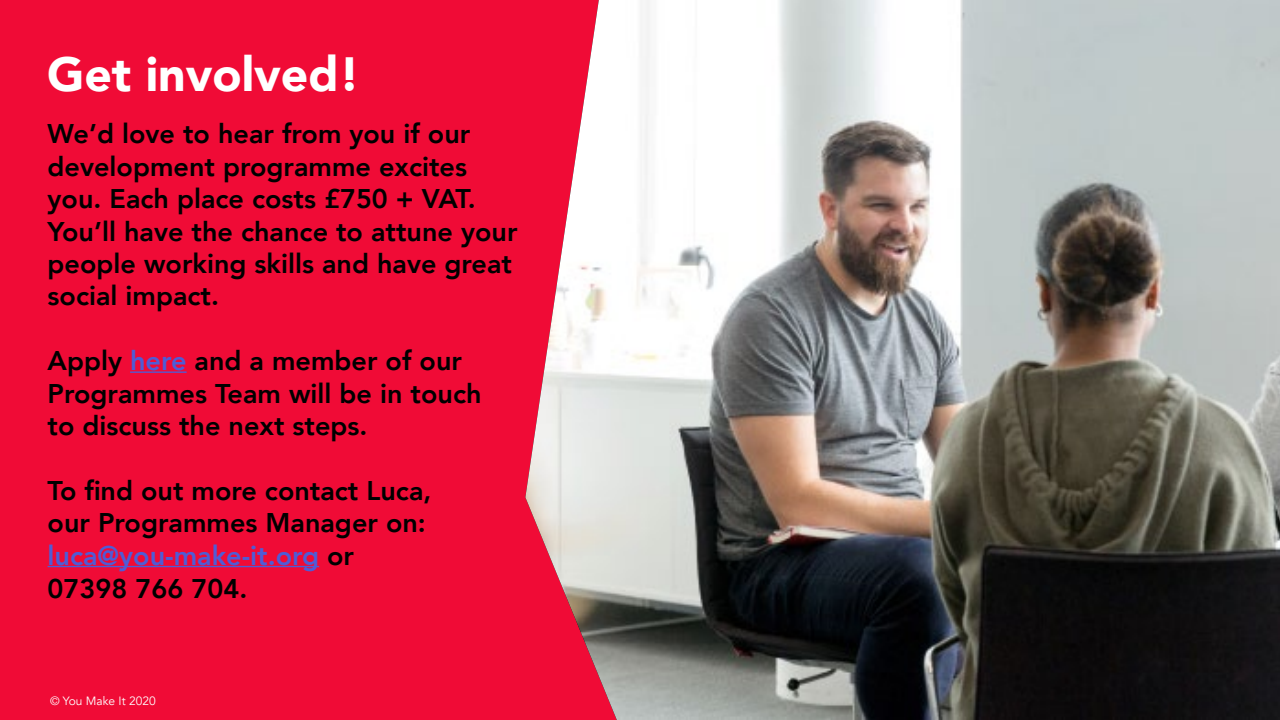
<style>
.page{position:relative;width:1280px;height:720px;background:#fff}
.page>*{position:absolute;margin:0;border:0;box-sizing:border-box;transform-origin:0 0}
.t1{font:900 48px "Avenir";color:#fff}
.t2{font:800 27px/32.4px "Avenir";color:#000}
.t3{font:12px "Avenir";color:#fff}
.s1{color:#4f5cd6}
</style>
<div class="page">
<div style="left:0;top:0;width:1270px;height:720px;background:#f00b36"></div>
<img style="left:525px;top:0;width:755px;height:720px">
<hr style="left:130px;top:371px;width:57px;height:2px;background:#4f5cd6">
<hr style="left:48px;top:566px;width:271px;height:1px;background:#4f5cd6">
<h1 class="t1" style="left:47px;top:33px;width:314px">Get involved!</h1>
<p class="t2" style="left:48px;top:118px;width:472px">We’d love to hear from you if our development programme excites you. Each place costs £750 + VAT.<br>You’ll have the chance to attune your people working skills and have great social impact.</p>
<p class="t2" style="left:48px;top:345px;width:435px">Apply <span class="s1">here</span> and a member of our<br>Programmes Team will be in touch to discuss the next steps.</p>
<p class="t2" style="left:48px;top:474px;width:385px;line-height:32.8px">To find out more contact Luca, our Programmes Manager on: <span class="s1">luca@you-make-it.org</span> or<br>07398 766 704.</p>
<p class="t3" style="left:50px;top:694px;width:107px">© You Make It 2020</p>
</div>
